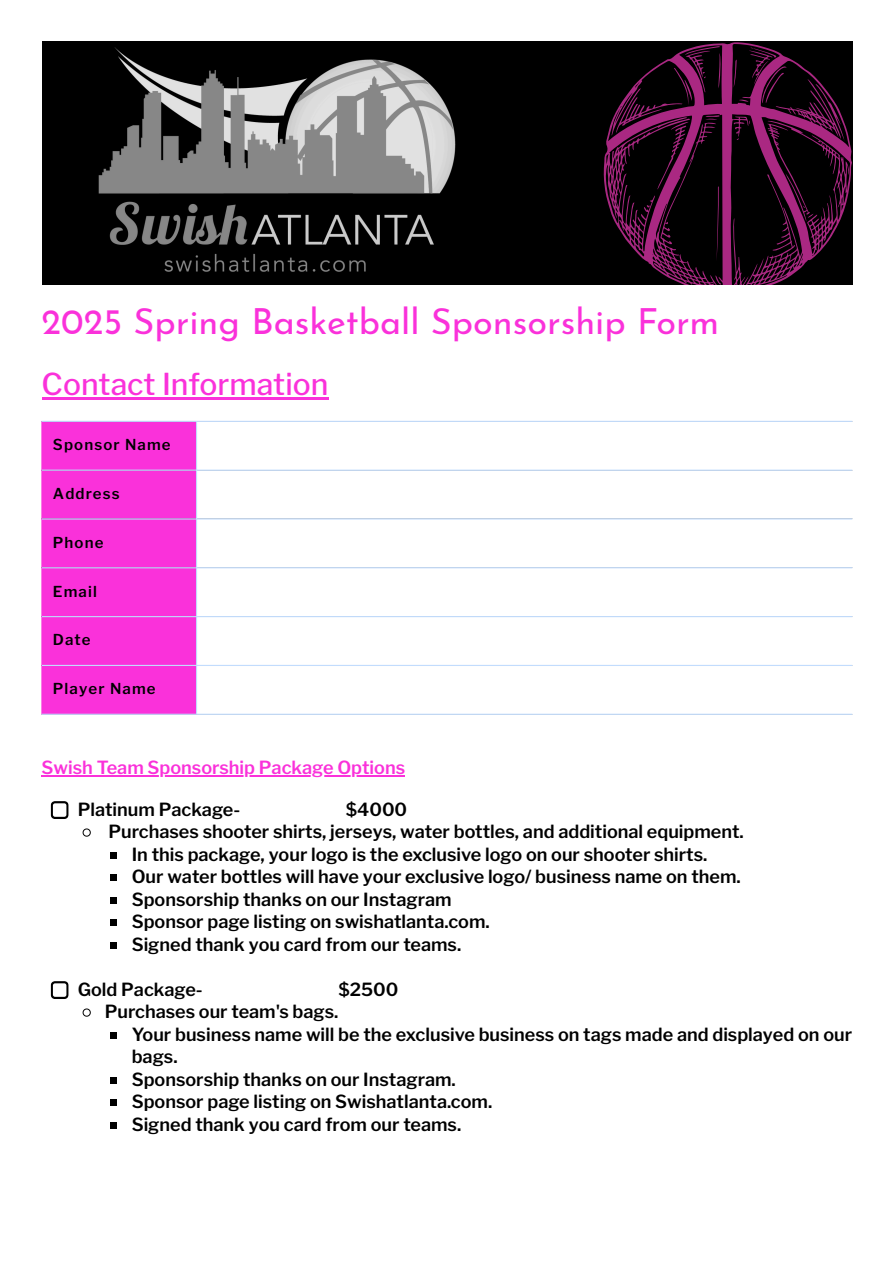
<style>
.page{position:relative;width:894px;height:1263px;background:#fff}
.page>*{position:absolute;margin:0;border:0;box-sizing:border-box;transform-origin:0 0}
.t1{font:36px "Josefin Sans";color:#fa31da}
.t2{font:500 30px "Libre Franklin";color:#fa31da}
.t3{font:600 18px/22.5px "Libre Franklin";color:#000}
.t4{font:600 18px "Libre Franklin";color:#fa31da}
.t5{font:600 15px "Libre Franklin";letter-spacing:.075em;color:#000}
</style>
<div class="page">
<hr style="left:42px;top:397px;width:286px;height:2px;background:#fa31da">
<hr style="left:42px;top:775px;width:363px;height:1px;background:#fa31da">
<div style="left:42px;top:42px;width:810px;height:243px;background:#000"></div>
<svg style="left:603px;top:42px;width:249px;height:243px"></svg>
<svg style="left:715px;top:275px;width:5px;height:10px"></svg>
<svg style="left:733px;top:47px;width:111px;height:175px"></svg>
<svg style="left:615px;top:46px;width:106px;height:216px"></svg>
<img style="left:98px;top:47px;width:358px;height:225px">
<div style="left:42px;top:422px;width:154px;height:292px;background:#fa31da"></div>
<hr style="left:196px;top:422px;width:1px;height:292px;background:#c2dcfd">
<hr style="left:42px;top:421px;width:810px;height:1px;background:#c2dcfd">
<hr style="left:42px;top:470px;width:810px;height:1px;background:#c2dcfd">
<hr style="left:42px;top:518px;width:810px;height:2px;background:#c2dcfd">
<hr style="left:42px;top:567px;width:810px;height:1px;background:#c2dcfd">
<hr style="left:42px;top:616px;width:810px;height:1px;background:#c2dcfd">
<hr style="left:42px;top:665px;width:810px;height:1px;background:#c2dcfd">
<hr style="left:42px;top:714px;width:810px;height:1px;background:#c2dcfd">
<svg style="left:51px;top:801px;width:18px;height:18px"></svg>
<svg style="left:82px;top:828px;width:9px;height:9px"></svg>
<div style="left:110px;top:852px;width:7px;height:6px;background:#000"></div>
<div style="left:110px;top:874px;width:7px;height:7px;background:#000"></div>
<div style="left:110px;top:897px;width:7px;height:6px;background:#000"></div>
<div style="left:110px;top:919px;width:7px;height:7px;background:#000"></div>
<div style="left:110px;top:942px;width:7px;height:6px;background:#000"></div>
<svg style="left:51px;top:981px;width:18px;height:18px"></svg>
<svg style="left:82px;top:1008px;width:9px;height:9px"></svg>
<div style="left:110px;top:1032px;width:7px;height:6px;background:#000"></div>
<div style="left:110px;top:1077px;width:7px;height:6px;background:#000"></div>
<div style="left:110px;top:1099px;width:7px;height:7px;background:#000"></div>
<div style="left:110px;top:1122px;width:7px;height:6px;background:#000"></div>
<h1 class="t1" style="left:42px;top:307px;width:679px">2025 Spring Basketball Sponsorship Form</h1>
<p class="t2" style="left:42px;top:366px;width:288px">Contact Information</p>
<p class="t5" style="left:53px;top:436px;width:119px">Sponsor Name</p>
<p class="t5" style="left:53px;top:484px;width:68px">Address</p>
<p class="t5" style="left:53px;top:533px;width:52px">Phone</p>
<p class="t5" style="left:53px;top:582px;width:45px">Email</p>
<p class="t5" style="left:53px;top:631px;width:39px">Date</p>
<p class="t5" style="left:53px;top:680px;width:104px">Player Name</p>
<p class="t4" style="left:42px;top:757px;width:365px">Swish Team Sponsorship Package Options</p>
<p class="t3" style="left:78px;top:798px;width:164px">Platinum Package-</p>
<p class="t3" style="left:345px;top:798px;width:63px">$4000</p>
<p class="t3" style="left:108px;top:820px;width:636px">Purchases shooter shirts, jerseys, water bottles, and additional equipment.</p>
<p class="t3" style="left:132px;top:843px;width:577px">In this package, your logo is the exclusive logo on our shooter shirts.</p>
<p class="t3" style="left:132px;top:865px;width:610px">Our water bottles will have your exclusive logo/ business name on them.</p>
<p class="t3" style="left:132px;top:888px;width:321px">Sponsorship thanks on our Instagram</p>
<p class="t3" style="left:132px;top:910px;width:359px">Sponsor page listing on swishatlanta.com.</p>
<p class="t3" style="left:132px;top:933px;width:331px">Signed thank you card from our teams.</p>
<p class="t3" style="left:78px;top:978px;width:127px">Gold Package-</p>
<p class="t3" style="left:338px;top:978px;width:62px">$2500</p>
<p class="t3" style="left:105px;top:1000px;width:235px">Purchases our team's bags.</p>
<p class="t3" style="left:132px;top:1023px;width:721px">Your business name will be the exclusive business on tags made and displayed on our bags.</p>
<p class="t3" style="left:132px;top:1068px;width:325px">Sponsorship thanks on our Instagram.</p>
<p class="t3" style="left:132px;top:1090px;width:362px">Sponsor page listing on Swishatlanta.com.</p>
<p class="t3" style="left:132px;top:1113px;width:331px">Signed thank you card from our teams.</p>
</div>
